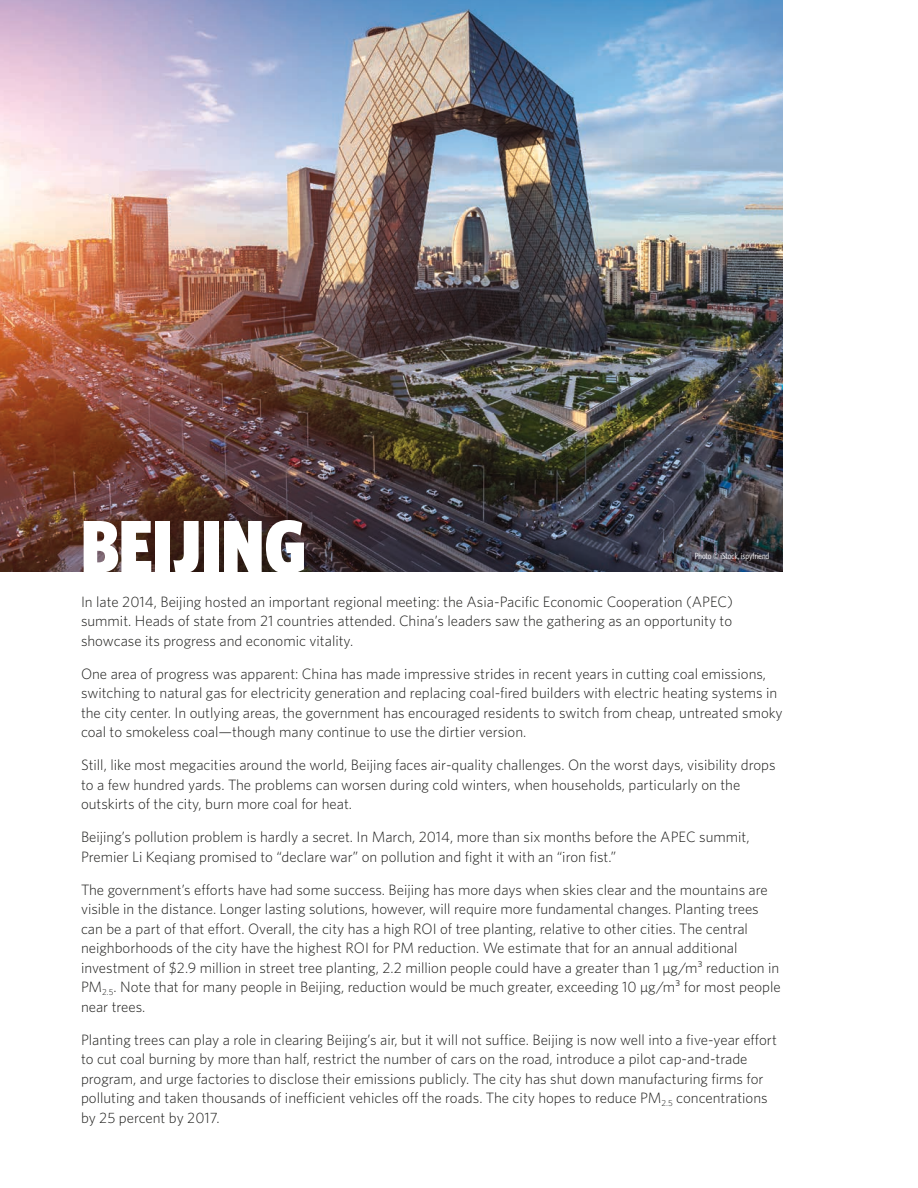
<style>
.page{position:relative;width:918px;height:1188px;background:#fff}
.page>*{position:absolute;margin:0;border:0;box-sizing:border-box;transform-origin:0 0}
.CASE_STUDY_HEADING{font:900 75px "Whitney Condensed";color:#fff}
._1_Body_Left{font:300 15px/19.5px "Whitney";color:#1c1c1a}
.new_photo_credit_rig{font:9px "Whitney Condensed";color:#fff}
</style>
<div class="page">
<img style="left:0;top:0;width:783px;height:571px">
<p class="CASE_STUDY_HEADING" style="left:81px;top:498px;width:227px">BEIJING</p>
<p class="new_photo_credit_rig" style="left:695px;top:551px;width:76px">Photo © iStock, ispyfriend</p>
<p class="_1_Body_Left" style="left:81px;top:591px;width:654px;text-align:justify">In late 2014, Beijing hosted an important regional meeting: the Asia-Pacific Economic Cooperation (APEC) summit. Heads of state from 21 countries attended. China’s leaders saw the gathering as an opportunity to showcase its progress and economic vitality.</p>
<p class="_1_Body_Left" style="left:81px;top:663px;width:703px">One area of progress was apparent: China has made impressive strides in recent years in cutting coal emissions, switching to natural gas for electricity generation and replacing coal-fired builders with electric heating systems in the city center. In outlying areas, the government has encouraged residents to switch from cheap, untreated smoky coal to smokeless coal—though many continue to use the dirtier version.</p>
<p class="_1_Body_Left" style="left:81px;top:755px;width:696px">Still, like most megacities around the world, Beijing faces air-quality challenges. On the worst days, visibility drops to a few hundred yards. The problems can worsen during cold winters, when households, particularly on the outskirts of the city, burn more coal for heat.</p>
<p class="_1_Body_Left" style="left:81px;top:827px;width:670px">Beijing’s pollution problem is hardly a secret. In March, 2014, more than six months before the APEC summit,<br>Premier Li Keqiang promised to “declare war” on pollution and fight it with an “iron fist.”</p>
<p class="_1_Body_Left" style="left:81px;top:879px;width:701px">The government’s efforts have had some success. Beijing has more days when skies clear and the mountains are visible in the distance. Longer lasting solutions, however, will require more fundamental changes. Planting trees can be a part of that effort. Overall, the city has a high ROI of tree planting, relative to other cities. The central neighborhoods of the city have the highest ROI for PM reduction. We estimate that for an annual additional investment of $2.9 million in street tree planting, 2.2 million people could have a greater than 1 µg/m³ reduction in PM<sub>2.5</sub>. Note that for many people in Beijing, reduction would be much greater, exceeding 10 µg/m³ for most people near trees.</p>
<p class="_1_Body_Left" style="left:81px;top:1029px;width:697px">Planting trees can play a role in clearing Beijing’s air, but it will not suffice. Beijing is now well into a five-year effort to cut coal burning by more than half, restrict the number of cars on the road, introduce a pilot cap-and-trade program, and urge factories to disclose their emissions publicly. The city has shut down manufacturing firms for polluting and taken thousands of inefficient vehicles off the roads. The city hopes to reduce PM<sub>2.5</sub> concentrations by 25 percent by 2017.</p>
</div>
